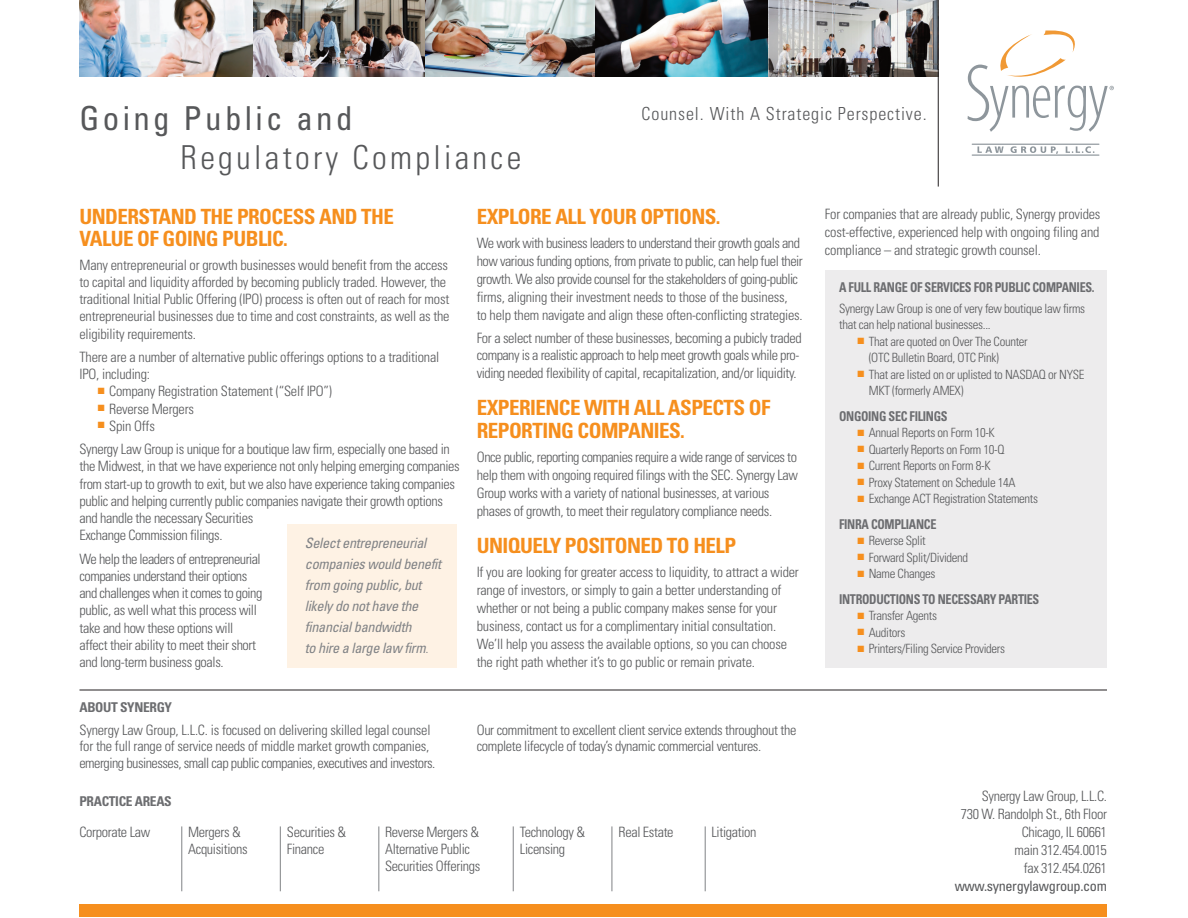
<style>
.page{position:relative;width:1188px;height:918px;background:#fff}
.page>*{position:absolute;margin:0;border:0;box-sizing:border-box;transform-origin:0 0}
.t1{font:300 condensed 33px "Univers";letter-spacing:.1em;color:#57585a}
.t2{font:condensed 33px "Univers";letter-spacing:.1em;color:#57585a}
.t3{font:700 condensed 21px/22.5px "Univers";letter-spacing:-.025em;color:#f68f1e}
.t4{font:300 condensed 18px "Univers";letter-spacing:.05em;color:#57585a}
.t5{font:300 condensed 14.25px/18px "Univers";letter-spacing:-.025em;color:#57585a}
.t6{font:italic condensed 14.25px/21px "Univers";letter-spacing:-.025em;color:#808285}
.t7{font:condensed 14.25px "Univers";letter-spacing:-.025em;color:#57585a}
.t8{font:700 condensed 13.5px "Univers";letter-spacing:-.025em;color:#6c6d70;scale:.9 1}
.t9{font:700 condensed 13.5px "Univers";letter-spacing:-.025em;color:#6c6d70}
.t10{font:300 condensed 12.75px/16.5px "Univers";letter-spacing:-.025em;color:#57585a}
.s1{font-weight:300;font-style:normal}
.s2{color:#f68f1e}
</style>
<div class="page">
<div style="left:79px;top:905px;width:1028px;height:12px;background:#f68f1e"></div>
<hr style="left:972px;top:144px;width:127px;height:1px;background:#8e969c">
<hr style="left:972px;top:155px;width:127px;height:1px;background:#8e969c">
<svg style="left:977px;top:146px;width:27px;height:7px"></svg>
<svg style="left:1011px;top:146px;width:47px;height:8px"></svg>
<svg style="left:1066px;top:146px;width:29px;height:7px"></svg>
<svg style="left:968px;top:30px;width:146px;height:102px"></svg>
<img style="left:79px;top:0;width:859px;height:76px">
<hr style="left:938px;top:0;width:1px;height:187px;background:#231f20">
<div style="left:826px;top:270px;width:281px;height:398px;background:#edeced"></div>
<hr style="left:181px;top:826px;width:1px;height:65px;background:#808285">
<hr style="left:280px;top:826px;width:1px;height:65px;background:#808285">
<hr style="left:378px;top:826px;width:1px;height:65px;background:#808285">
<hr style="left:513px;top:826px;width:1px;height:65px;background:#808285">
<hr style="left:612px;top:826px;width:1px;height:65px;background:#808285">
<hr style="left:705px;top:826px;width:1px;height:65px;background:#808285">
<hr style="left:79px;top:690px;width:1028px;height:1px;background:#231f20">
<div style="left:287px;top:524px;width:169px;height:144px;background:#fef2e4"></div>
<h1 class="t2" style="left:79px;top:106px;width:275px">Going Public and</h1>
<h1 class="t1" style="left:181px;top:145px;width:342px">Regulatory Compliance</h1>
<p class="t4" style="left:642px;top:107px;width:287px">Counsel. With A Strategic Perspective.</p>
<h2 class="t3" style="left:79px;top:207px;width:316px">UNDERSTAND THE PROCESS AND THE<br>VALUE OF GOING PUBLIC.</h2>
<p class="t5" style="left:79px;top:258px;width:372px;line-height:17.2px">Many entrepreneurial or growth businesses would benefit from the access to capital and liquidity afforded by becoming publicly traded. However, the traditional Initial Public Offering (IPO) process is often out of reach for most entrepreneurial businesses due to time and cost constraints, as well as the eligibility requirements.</p>
<p class="t5" style="left:79px;top:350px;width:361px;line-height:17.2px">There are a number of alternative public offerings options to a traditional<br>IPO, including:</p>
<p class="t5" style="left:98px;top:384px;width:236px"><sup>■</sup> Company Registration Statement (“Self IPO”)</p>
<p class="t5" style="left:98px;top:401px;width:98px"><sup>■</sup> Reverse Mergers</p>
<p class="t5" style="left:79px;top:416px;width:372px;line-height:23.2px;text-indent:18px"><sup>■</sup> Spin Offs<br>Synergy Law Group is unique for a boutique law firm, especially one based in</p>
<p class="t5" style="left:79px;top:459px;width:382px;line-height:17.2px">the Midwest, in that we have experience not only helping emerging companies from start-up to growth to exit, but we also have experience taking companies public and helping currently public companies navigate their growth options and handle the necessary Securities<br>Exchange Commission filings.</p>
<p class="t5" style="left:79px;top:551px;width:184px;line-height:17.2px">We help the leaders of entrepreneurial companies understand their options and challenges when it comes to going public, as well what this process will take and how these options will affect their ability to meet their short and long-term business goals.</p>
<p class="t6" style="left:305px;top:534px;width:140px">Selectentrepreneurial companies would benefit from going public,but likely do nothave the financialbandwidth<br>to hire a large law firm<span class="s1">.</span></p>
<h2 class="t3" style="left:477px;top:207px;width:245px">EXPLORE ALL YOUR OPTIONS.</h2>
<p class="t5" style="left:477px;top:235px;width:327px">We work with business leaders to understand their growth goals and how various funding options, from private to public, can help fuel their growth. We also provide counsel for the stakeholders of going-public firms, aligning their investment needs to those of the business,<br>to help them navigate and align these often-conflicting strategies.</p>
<p class="t5" style="left:477px;top:331px;width:326px;line-height:17.2px">For a select number of these businesses, becoming a pubicly traded company is a realistic approach to help meet growth goals while pro&shy;viding needed flexibility of capital, recapitalization, and/or liquidity.</p>
<h2 class="t3" style="left:477px;top:399px;width:295px">EXPERIENCE WITH ALL ASPECTS OF<br>REPORTING COMPANIES.</h2>
<p class="t5" style="left:477px;top:449px;width:323px">Once public, reporting companies require a wide range of services to help them with ongoing required filings with the SEC. Synergy Law Group works with a variety of national businesses, at various phases of growth, to meet their regulatory compliance needs.</p>
<h2 class="t3" style="left:477px;top:537px;width:261px">UNIQUELY POSITONED TO HELP</h2>
<p class="t5" style="left:477px;top:565px;width:324px">If you are looking for greater access to liquidity, to attract a wider range of investors, or simply to gain a better understanding of whether or not being a public company makes sense for your business, contact us for a complimentary initial consultation.<br>We’ll help you assess the available options, so you can choose the right path whether it’s to go public or remain private.</p>
<p class="t9" style="left:79px;top:702px;width:94px">ABOUT SYNERGY</p>
<p class="t5" style="left:79px;top:723px;width:357px;line-height:16.5px">Synergy Law Group, L.L.C. is focused on delivering skilled legal counsel for the full range of service needs of middle market growth companies, emerging businesses, small cap public companies, executives and investors.</p>
<p class="t5" style="left:477px;top:723px;width:321px;line-height:16.5px">Our commitment to excellent client service extends throughout the complete lifecycle of today’s dynamic commercial ventures.</p>
<p class="t9" style="left:79px;top:796px;width:94px">PRACTICE AREAS</p>
<p class="t5" style="left:79px;top:825px;width:72px">Corporate Law</p>
<p class="t5" style="left:385px;top:825px;width:97px;line-height:17.1px">Reverse Mergers &amp;<br>Alternative Public<br>Securities Offerings</p>
<p class="t5" style="left:188px;top:825px;width:61px;line-height:17.1px">Mergers &amp;<br>Acquisitions</p>
<p class="t5" style="left:520px;top:825px;width:67px;line-height:17.1px">Technology &amp;<br>Licensing</p>
<p class="t5" style="left:619px;top:824px;width:56px">Real Estate</p>
<p class="t5" style="left:711px;top:824px;width:47px">Litigation</p>
<p class="t5" style="left:287px;top:825px;width:61px;line-height:17.1px">Securities &amp;<br>Finance</p>
<p class="t5" style="left:825px;top:207px;width:277px;text-align:justify">For companies that are already public, Synergy provides cost-effective, experienced help with ongoing filing and compliance – and strategic growth counsel.</p>
<p class="t8" style="left:839px;top:282px;width:285px">A FULL RANGE OF SERVICES FOR PUBLIC COMPANIES.</p>
<p class="t10" style="left:839px;top:301px;width:248px">Synergy Law Group is one of very few boutique law firms that can help national businesses...</p>
<p class="t10" style="left:869px;top:334px;width:161px;text-indent:-11px"><span class="s2">■</span> That are quoted on Over The Counter (OTC Bulletin Board, OTC Pink)</p>
<p class="t10" style="left:869px;top:367px;width:217px;text-indent:-11px"><span class="s2">■</span> That are listed on or uplisted to NASDAQ or NYSE<br>MKT (formerly AMEX)</p>
<p class="t8" style="left:839px;top:411px;width:122px">ONGOING SEC FILINGS</p>
<p class="t10" style="left:858px;top:426px;width:139px"><span class="s2">■</span> Annual Reports on Form 10-K</p>
<p class="t10" style="left:858px;top:442px;width:149px"><span class="s2">■</span> Quarterly Reports on Form 10-Q</p>
<p class="t10" style="left:858px;top:459px;width:135px"><span class="s2">■</span> Current Reports on Form 8-K</p>
<p class="t10" style="left:858px;top:475px;width:160px"><span class="s2">■</span> Proxy Statement on Schedule 14A</p>
<p class="t10" style="left:858px;top:492px;width:182px"><span class="s2">■</span> Exchange ACT Registration Statements</p>
<p class="t8" style="left:839px;top:519px;width:110px">FINRA COMPLIANCE</p>
<p class="t10" style="left:858px;top:534px;width:70px"><span class="s2">■</span> Reverse Split</p>
<p class="t10" style="left:858px;top:550px;width:112px"><span class="s2">■</span> Forward Split/Dividend</p>
<p class="t10" style="left:858px;top:567px;width:79px"><span class="s2">■</span> Name Changes</p>
<p class="t8" style="left:839px;top:594px;width:224px">INTRODUCTIONS TO NECESSARY PARTIES</p>
<p class="t10" style="left:858px;top:609px;width:81px"><span class="s2">■</span> Transfer Agents</p>
<p class="t10" style="left:858px;top:625px;width:49px"><span class="s2">■</span> Auditors</p>
<p class="t10" style="left:858px;top:642px;width:149px"><span class="s2">■</span> Printers/Filing Service Providers</p>
<p class="t5" style="left:961px;top:788px;width:148px;text-align:right">Synergy Law Group, L.L.C.<br>730 W. Randolph St., 6th Floor<br>Chicago, IL 60661<br>main 312.454.0015<br>fax 312.454.0261</p>
<p class="t7" style="left:955px;top:880px;width:154px">www.synergylawgroup.com</p>
</div>
